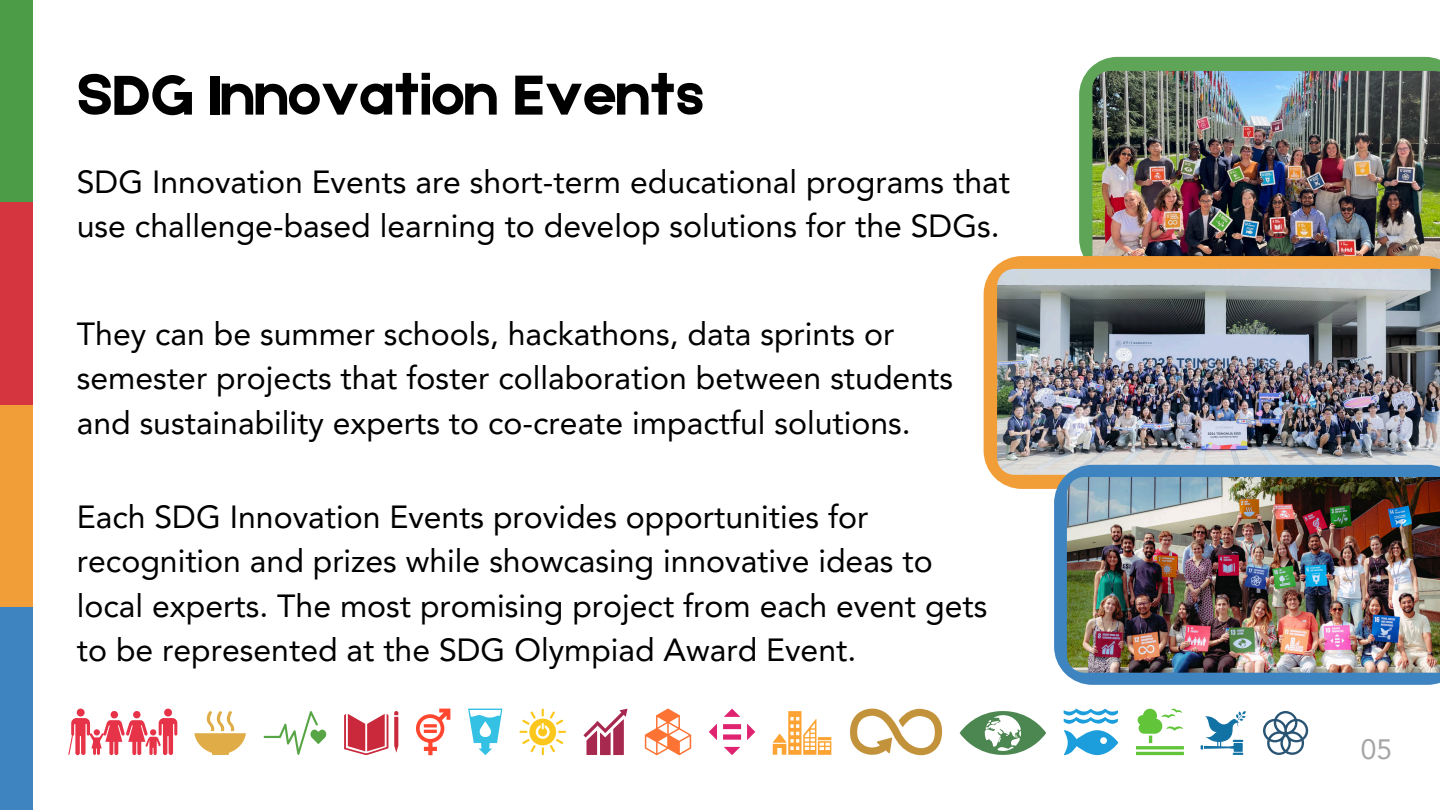
<style>
.page{position:relative;width:1440px;height:810px;background:#fff}
.page>*{position:absolute;margin:0;border:0;box-sizing:border-box;transform-origin:0 0}
.t1{font:60px "Etna";color:#000}
.t2{font:32px/44.2px "Avenir LT Pro";color:#000}
.t3{font:28px "Avenir LT Pro";color:#a6a6a6}
</style>
<div class="page">
<div style="left:0;top:0;width:32px;height:202px;background:#4c9b46"></div>
<div style="left:0;top:202px;width:32px;height:203px;background:#d4353e"></div>
<div style="left:0;top:405px;width:32px;height:202px;background:#f19d38"></div>
<div style="left:0;top:607px;width:32px;height:203px;background:#3e84c1"></div>
<svg style="left:1079px;top:57px;width:361px;height:199px;background:#66a960"></svg>
<img style="left:1092px;top:71px;width:348px;height:185px">
<svg style="left:984px;top:256px;width:456px;height:233px;background:#f1a346"></svg>
<img style="left:997px;top:269px;width:443px;height:206px">
<svg style="left:1054px;top:465px;width:386px;height:220px;background:#498ac2"></svg>
<img style="left:1067px;top:477px;width:373px;height:196px">
<div style="left:164px;top:709px;width:8px;height:8px;background:#e63348;border-radius:50%"></div>
<svg style="left:68px;top:711px;width:110px;height:44px"></svg>
<svg style="left:194px;top:711px;width:52px;height:44px"></svg>
<svg style="left:264px;top:711px;width:62px;height:44px"></svg>
<svg style="left:344px;top:711px;width:54px;height:44px"></svg>
<svg style="left:416px;top:709px;width:34px;height:46px"></svg>
<svg style="left:468px;top:709px;width:34px;height:46px"></svg>
<svg style="left:519px;top:709px;width:47px;height:46px"></svg>
<svg style="left:583px;top:709px;width:44px;height:46px"></svg>
<svg style="left:645px;top:709px;width:46px;height:46px"></svg>
<svg style="left:709px;top:709px;width:46px;height:46px"></svg>
<svg style="left:773px;top:711px;width:58px;height:44px"></svg>
<svg style="left:850px;top:709px;width:92px;height:46px"></svg>
<svg style="left:960px;top:711px;width:86px;height:44px"></svg>
<svg style="left:1136px;top:709px;width:48px;height:46px"></svg>
<svg style="left:1201px;top:711px;width:45px;height:44px"></svg>
<svg style="left:1263px;top:711px;width:45px;height:44px"></svg>
<svg style="left:1064px;top:709px;width:54px;height:46px"></svg>
<p class="t1" style="left:77px;top:53px;width:629px">SDG Innovation Events</p>
<p class="t2" style="left:77px;top:163px;width:935px">SDG Innovation Events are short-term educational programs that use challenge-based learning to develop solutions for the SDGs.</p>
<p class="t2" style="left:77px;top:315px;width:878px">They can be summer schools, hackathons, data sprints or semester projects that foster collaboration between students and sustainability experts to co-create impactful solutions.</p>
<p class="t2" style="left:77px;top:498px;width:912px">Each SDG Innovation Events provides opportunities for recognition and prizes while showcasing innovative ideas to local experts. The most promising project from each event gets to be represented at the SDG Olympiad Award Event.</p>
<h1 class="t3" style="left:1361px;top:738px;width:33px">05</h1>
</div>
